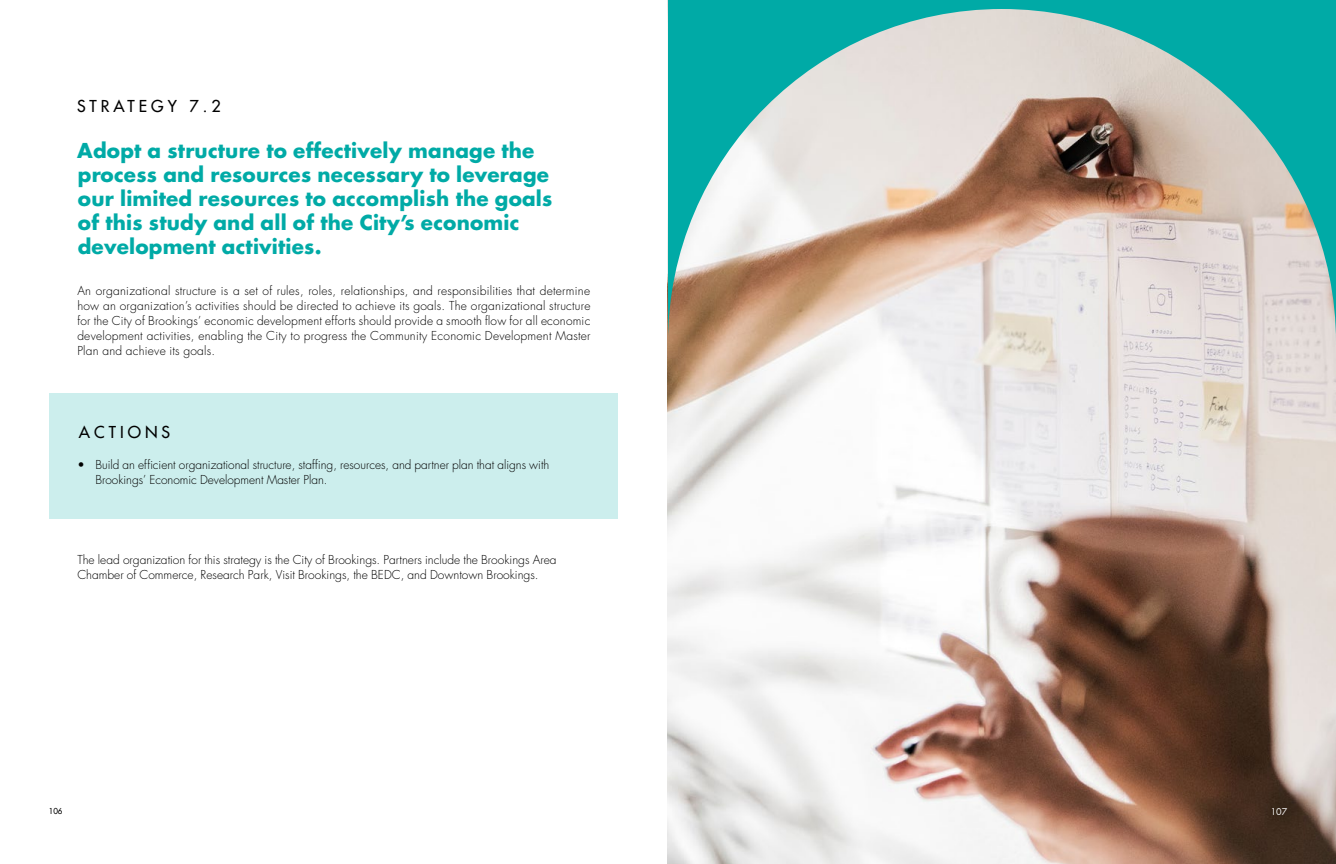
<style>
.page{position:relative;width:1336px;height:864px;background:#fff}
.page>*{position:absolute;margin:0;border:0;box-sizing:border-box;transform-origin:0 0}
.t1{font:700 20px/24px "Futura Std";letter-spacing:.01em;color:#00aaa6}
.t2{font:500 16px "Futura Std";letter-spacing:.25em;color:#000}
.t3{font:300 12px/15px "Futura Std";color:#000}
.t4{font:9px "Futura Std";color:#fff}
.t5{font:500 8px "Futura Std";color:#000}
</style>
<div class="page">
<div style="left:50px;top:394px;width:568px;height:125px;background:#cceeed"></div>
<img style="left:668px;top:345px;width:667px;height:519px">
<svg style="left:668px;top:0;width:667px;height:345px;background:#a3beb5"></svg>
<h2 class="t2" style="left:77px;top:96px;width:145px">STRATEGY 7.2</h2>
<h1 class="t1" style="left:77px;top:138px;width:477px">Adopt a structure to effectively manage the process and resources necessary to leverage our limited resources to accomplish the goals of this study and all of the City’s economic development activities.</h1>
<p class="t3" style="left:77px;top:283px;width:514px;text-align:justify">An organizational structure is a set of rules, roles, relationships, and responsibilities that determine how an organization’s activities should be directed to achieve its goals. The organizational structure for the City of Brookings’ economic development efforts should provide a smooth flow for all economic development activities, enabling the City to progress the Community Economic Development Master Plan and achieve its goals.</p>
<h2 class="t2" style="left:79px;top:422px;width:93px">ACTIONS</h2>
<p class="t3" style="left:95px;top:458px;width:455px;text-indent:-18px">• Build an efficient organizational structure, staffing, resources, and partner plan that aligns with<br>Brookings’ Economic Development Master Plan.</p>
<p class="t3" style="left:77px;top:552px;width:481px">The lead organization for this strategy is the City of Brookings. Partners include the Brookings Area<br>Chamber of Commerce, Research Park, Visit Brookings, the BEDC, and Downtown Brookings.</p>
<p class="t5" style="left:49px;top:806px;width:15px">106</p>
<p class="t4" style="left:1270px;top:805px;width:18px">107</p>
</div>
